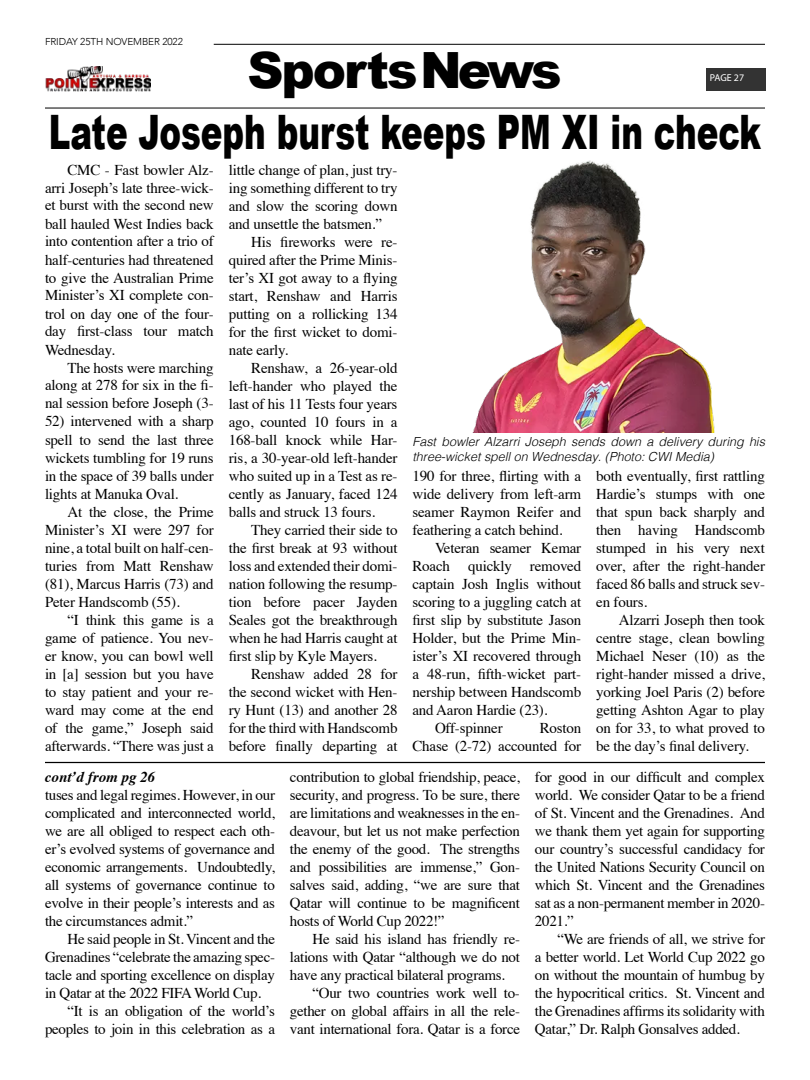
<style>
.page{position:relative;width:810px;height:1080px;background:#fff}
.page>*{position:absolute;margin:0;border:0;box-sizing:border-box;transform-origin:0 0}
.t1{font:900 50px "Arial";letter-spacing:-.04em;color:#000}
.t2{font:900 47.5px "Arial";color:#000;scale:.68 1}
.t3{font:15px/18px "Times";letter-spacing:-.015em;color:#000;text-align:justify}
.t4{font:italic 700 15px "Times";color:#000}
.t5{font:italic 300 12.5px/15px "Helvetica";color:#000}
.t6{font:300 10px "Avenir";letter-spacing:-.01em;color:#000}
.t7{font:10px "Myriad Pro";letter-spacing:-.005em;color:#fff}
</style>
<div class="page">
<hr style="left:45px;top:107px;width:720px;height:2px;background:#333">
<hr style="left:214px;top:44px;width:551px;height:1px;background:#333">
<div style="left:706px;top:68px;width:60px;height:23px;background:#333"></div>
<img style="left:45px;top:66px;width:106px;height:25px">
<hr style="left:45px;top:762px;width:720px;height:1px;background:#000">
<img style="left:473px;top:160px;width:242px;height:272px">
<p class="t6" style="left:45px;top:35px;width:139px">FRIDAY 25TH NOVEMBER 2022</p>
<h1 class="t1" style="left:248px;top:34px;width:316px">SportsNews</h1>
<p class="t7" style="left:710px;top:72px;width:36px">PAGE 27</p>
<h2 class="t2" style="left:49px;top:98px;width:1049px">Late Joseph burst keeps PM XI in check</h2>
<p class="t3" style="left:45px;top:159px;width:170px;text-indent:22px">CMC - Fast bowler Alz&shy;arri Joseph’s late three-wick&shy;et burst with the second new ball hauled West Indies back into contention after a trio of half-centuries had threatened to give the Australian Prime Minister’s XI complete con&shy;trol on day one of the four&shy;day first-class tour match Wednesday.</p>
<p class="t3" style="left:45px;top:357px;width:170px;text-indent:22px">The hosts were marching along at 278 for six in the fi&shy;nal session before Joseph (3-</p>
<p class="t3" style="left:45px;top:411px;width:170px">52) intervened with a sharp spell to send the last three wickets tumbling for 19 runs in the space of 39 balls under lights at Manuka Oval.</p>
<p class="t3" style="left:45px;top:501px;width:170px;text-indent:22px">At the close, the Prime Minister’s XI were 297 for nine, a total built on half-cen&shy;turies from Matt Renshaw (81), Marcus Harris (73) and Peter Handscomb (55).</p>
<p class="t3" style="left:45px;top:609px;width:170px;text-indent:22px">“I think this game is a game of patience. You nev&shy;er know, you can bowl well in [a] session but you have to stay patient and your re&shy;ward may come at the end of the game,” Joseph said afterwards. “There was just a</p>
<p class="t3" style="left:229px;top:159px;width:170px">little change of plan, just try&shy;ing something different to try and slow the scoring down and unsettle the batsmen.”</p>
<p class="t3" style="left:229px;top:231px;width:170px;text-indent:22px">His fireworks were re&shy;quired after the Prime Minis&shy;ter’s XI got away to a flying start, Renshaw and Harris putting on a rollicking 134 for the first wicket to domi&shy;nate early.</p>
<p class="t3" style="left:229px;top:357px;width:170px;text-indent:22px">Renshaw, a 26-year-old left-hander who played the last of his 11 Tests four years ago, counted 10 fours in a 168-ball knock while Har&shy;ris, a 30-year-old left-hander who suited up in a Test as re&shy;cently as January, faced 124 balls and struck 13 fours.</p>
<p class="t3" style="left:229px;top:519px;width:170px;text-indent:22px">They carried their side to the first break at 93 without loss and extended their domi&shy;nation following the resump&shy;tion before pacer Jayden Seales got the breakthrough when he had Harris caught at first slip by Kyle Mayers.</p>
<p class="t3" style="left:229px;top:663px;width:170px;text-indent:22px">Renshaw added 28 for the second wicket with Hen&shy;ry Hunt (13) and another 28 for the third with Handscomb before finally departing at</p>
<p class="t5" style="left:412px;top:433px;width:354px">Fast bowler Alzarri Joseph sends down a delivery during his three-wicket spell on Wednesday. (Photo: CWI Media)</p>
<p class="t3" style="left:412px;top:466px;width:170px">190 for three, flirting with a wide delivery from left-arm seamer Raymon Reifer and feathering a catch behind.</p>
<p class="t3" style="left:435px;top:538px;width:148px">Veteran seamer Kemar</p>
<p class="t3" style="left:412px;top:556px;width:170px">Roach quickly removed</p>
<p class="t3" style="left:412px;top:574px;width:170px">captain Josh Inglis without</p>
<p class="t3" style="left:412px;top:592px;width:170px">scoring to a juggling catch at</p>
<p class="t3" style="left:412px;top:610px;width:170px">first slip by substitute Jason</p>
<p class="t3" style="left:412px;top:628px;width:170px">Holder, but the Prime Min-</p>
<p class="t3" style="left:412px;top:646px;width:170px">ister’s XI recovered through</p>
<p class="t3" style="left:412px;top:664px;width:170px">a 48-run, fifth-wicket part-</p>
<p class="t3" style="left:412px;top:682px;width:170px">nership between Handscomb</p>
<p class="t3" style="left:412px;top:700px;width:137px">and Aaron Hardie (23).</p>
<p class="t3" style="left:435px;top:718px;width:69px">Off-spinner</p>
<p class="t3" style="left:412px;top:718px;width:170px;text-align:right">Roston<br>Chase (2-72) accounted for</p>
<p class="t3" style="left:596px;top:466px;width:170px">both eventually, first rattling Hardie’s stumps with one that spun back sharply and then having Handscomb stumped in his very next over, after the right-hander faced 86 balls and struck sev&shy;en fours.</p>
<p class="t3" style="left:596px;top:610px;width:170px;text-indent:22px">Alzarri Joseph then took centre stage, clean bowling Michael Neser (10) as the right-hander missed a drive, yorking Joel Paris (2) before getting Ashton Agar to play on for 33, to what proved to be the day’s final delivery.</p>
<p class="t4" style="left:45px;top:763px;width:112px">cont’d from pg 26</p>
<p class="t3" style="left:45px;top:785px;width:232px">tuses and legal regimes. However, in our complicated and interconnected world, we are all obliged to respect each oth&shy;er’s evolved systems of governance and economic arrangements. Undoubtedly, all systems of governance continue to evolve in their people’s interests and as the circumstances admit.”</p>
<p class="t3" style="left:68px;top:929px;width:209px">He said people in St. Vincent and the</p>
<p class="t3" style="left:45px;top:947px;width:232px">Grenadines “celebrate the amazing spec-</p>
<p class="t3" style="left:45px;top:965px;width:232px">tacle and sporting excellence on display</p>
<p class="t3" style="left:45px;top:983px;width:218px">in Qatar at the 2022 FIFA World Cup.</p>
<p class="t3" style="left:68px;top:1001px;width:209px">“It is an obligation of the world’s</p>
<p class="t3" style="left:45px;top:1019px;width:232px">peoples to join in this celebration as a</p>
<p class="t3" style="left:290px;top:766px;width:232px">contribution to global friendship, peace, security, and progress. To be sure, there are limitations and weaknesses in the en&shy;deavour, but let us not make perfection the enemy of the good. The strengths and possibilities are immense,” Gon&shy;salves said, adding, “we are sure that Qatar will continue to be magnificent hosts of World Cup 2022!”</p>
<p class="t3" style="left:312px;top:928px;width:209px">He said his island has friendly re-</p>
<p class="t3" style="left:290px;top:946px;width:232px">lations with Qatar “although we do not</p>
<p class="t3" style="left:290px;top:964px;width:217px">have any practical bilateral programs.</p>
<p class="t3" style="left:312px;top:982px;width:209px">“Our two countries work well to-</p>
<p class="t3" style="left:290px;top:1000px;width:232px">gether on global affairs in all the rele-</p>
<p class="t3" style="left:290px;top:1018px;width:232px">vant international fora. Qatar is a force</p>
<p class="t3" style="left:535px;top:766px;width:232px">for good in our difficult and complex world. We consider Qatar to be a friend of St. Vincent and the Grenadines. And we thank them yet again for supporting our country’s successful candidacy for the United Nations Security Council on which St. Vincent and the Grenadines sat as a non-permanent member in 2020- 2021.”</p>
<p class="t3" style="left:535px;top:928px;width:232px;text-indent:22px">“We are friends of all, we strive for a better world. Let World Cup 2022 go on without the mountain of humbug by the hypocritical critics. St. Vincent and the Grenadines affirms its solidarity with Qatar,” Dr. Ralph Gonsalves added.</p>
</div>
